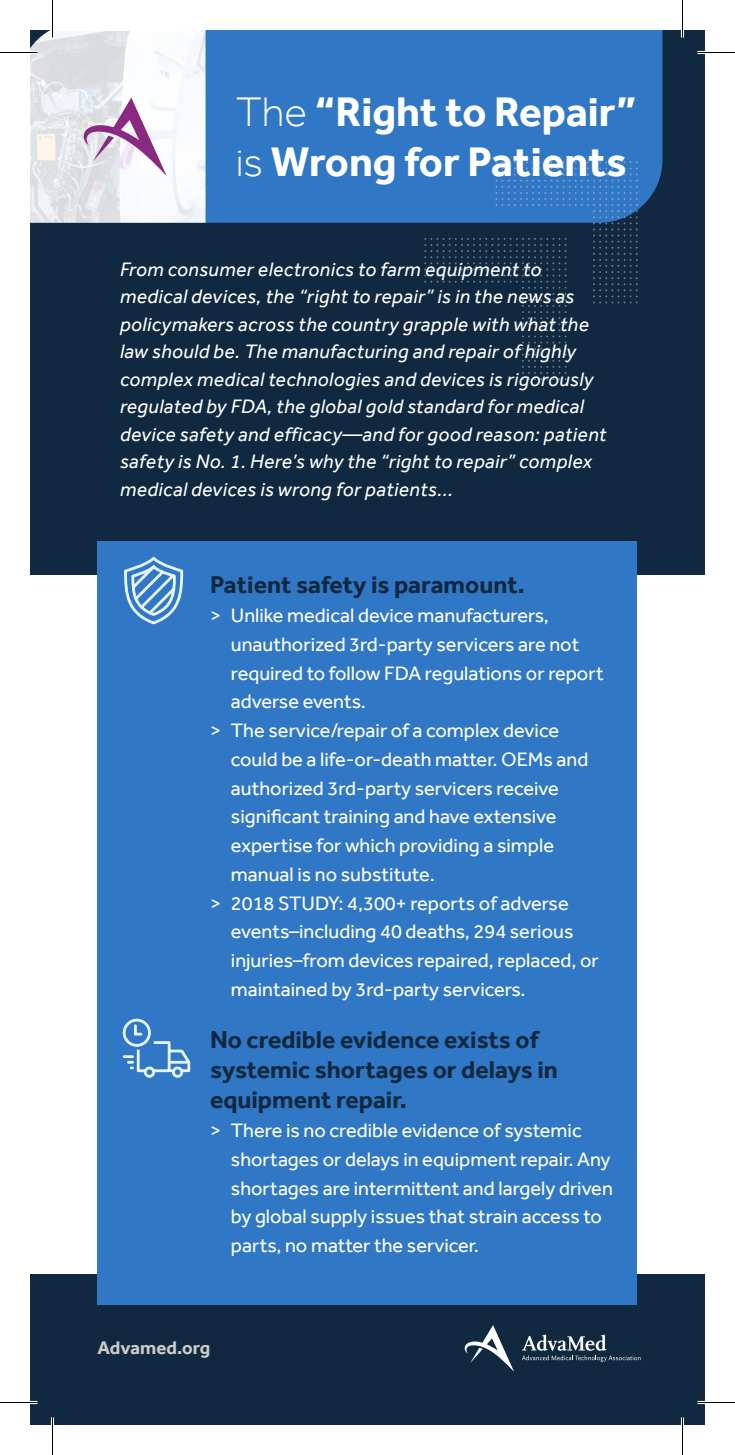
<style>
.page{position:relative;width:735px;height:1455px;background:#fff}
.page>*{position:absolute;margin:0;border:0;box-sizing:border-box;transform-origin:0 0}
.t1{font:700 42.5px/50px "Effra";color:#fff}
.Paragraph_Style_2{font:700 25px/30px "Effra";color:#102941}
.t2{font:20px/28.8px "Effra";color:#fff}
.t3{font:italic 20px/27.5px "Effra";letter-spacing:.02em;color:#fff}
.Paragraph_Style_1{font:700 18.75px "Effra";color:#cbcbcb}
.s1{font-weight:300}
</style>
<div class="page">
<div style="left:30px;top:30px;width:675px;height:544px;background:#102941"></div>
<div style="left:30px;top:1275px;width:675px;height:150px;background:#102941"></div>
<div style="left:98px;top:541px;width:540px;height:764px;background:#3078c5"></div>
<div style="left:205px;top:30px;width:457px;height:193px;background:#3078c5"></div>
<svg style="left:424px;top:161px;width:214px;height:219px"></svg>
<svg style="left:122px;top:1018px;width:69px;height:60px"></svg>
<svg style="left:124px;top:556px;width:60px;height:69px"></svg>
<svg style="left:465px;top:1325px;width:49px;height:47px"></svg>
<svg style="left:522px;top:1335px;width:119px;height:27px"></svg>
<svg style="left:30px;top:30px;width:175px;height:193px;background:#e6e4eb"></svg>
<hr style="left:0;top:51px;width:38px;height:3px;background:#fff">
<hr style="left:698px;top:51px;width:37px;height:3px;background:#fff">
<hr style="left:0;top:1401px;width:38px;height:3px;background:#fff">
<hr style="left:698px;top:1401px;width:37px;height:3px;background:#fff">
<hr style="left:51px;top:0;width:3px;height:38px;background:#fff">
<hr style="left:51px;top:1418px;width:3px;height:37px;background:#fff">
<hr style="left:681px;top:0;width:3px;height:38px;background:#fff">
<hr style="left:681px;top:1418px;width:3px;height:37px;background:#fff">
<hr style="left:0;top:52px;width:38px;height:1px;background:#000">
<hr style="left:698px;top:52px;width:37px;height:1px;background:#000">
<hr style="left:0;top:1402px;width:38px;height:1px;background:#000">
<hr style="left:698px;top:1402px;width:37px;height:1px;background:#000">
<hr style="left:52px;top:0;width:1px;height:38px;background:#000">
<hr style="left:52px;top:1418px;width:1px;height:37px;background:#000">
<hr style="left:682px;top:0;width:1px;height:38px;background:#000">
<hr style="left:682px;top:1418px;width:1px;height:37px;background:#000">
<p class="t1" style="left:236px;top:87px;width:403px"><span class="s1">The</span> “Right to Repair” <span class="s1">is</span> Wrong for Patients</p>
<p class="t3" style="left:120px;top:255px;width:488px">From consumer electronics to farm equipment to medical devices, the “right to repair” is in the news as policymakers across the country grapple with what the law should be. The manufacturing and repair of highly complex medical technologies and devices is rigorously regulated by FDA, the global gold standard for medical device safety and efficacy—and for good reason: patient safety is No. 1. Here’s why the “right to repair” complex medical devices is wrong for patients...</p>
<p class="Paragraph_Style_2" style="left:210px;top:570px;width:316px">Patient safety is paramount.</p>
<p class="t2" style="left:231px;top:601px;width:374px;text-indent:-21px">&gt; Unlike medical device manufacturers, unauthorized 3rd-party servicers are not required to follow FDA regulations or report adverse events.</p>
<p class="t2" style="left:231px;top:716px;width:359px;text-indent:-21px">&gt; The service/repair of a complex device could be a life-or-death matter. OEMs and authorized 3rd-party servicers receive significant training and have extensive expertise for which providing a simple manual is no substitute.</p>
<p class="t2" style="left:231px;top:888px;width:370px;text-indent:-21px">&gt; 2018 STUDY: 4,300+ reports of adverse events–including 40 deaths, 294 serious injuries–from devices repaired, replaced, or maintained by 3rd-party servicers.</p>
<p class="Paragraph_Style_2" style="left:210px;top:1025px;width:349px">No credible evidence exists of systemic shortages or delays in equipment repair.</p>
<p class="t2" style="left:231px;top:1116px;width:383px;text-indent:-21px">&gt; There is no credible evidence of systemic shortages or delays in equipment repair. Any shortages are intermittent and largely driven by global supply issues that strain access to parts, no matter the servicer.</p>
<p class="Paragraph_Style_1" style="left:98px;top:1336px;width:114px">Advamed.org</p>
</div>
